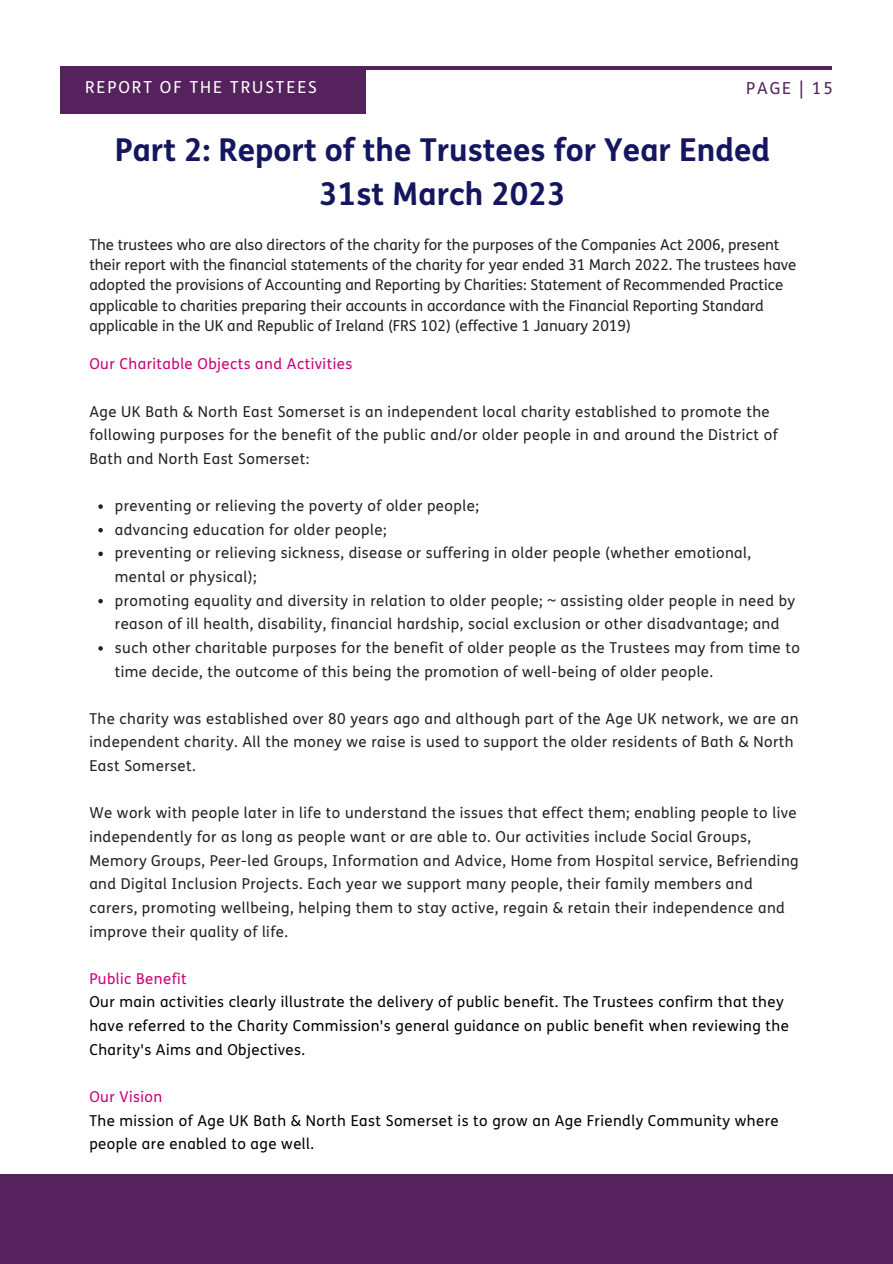
<style>
.page{position:relative;width:893px;height:1264px;background:#fff}
.page>*{position:absolute;margin:0;border:0;box-sizing:border-box;transform-origin:0 0}
.t1{font:700 31.5px/43.8px "FS Me";color:#141760;text-align:center}
.t2{font:16.5px "FS Me";letter-spacing:.12em;color:#fff}
.t3{font:16.5px "FS Me";letter-spacing:.12em;color:#55225d}
.t4{font:15px/23.7px "FS Me";letter-spacing:.03em;color:#222}
.t5{font:15px/20.2px "FS Me";color:#222}
.t6{font:15px/23.7px "FS Me";letter-spacing:.03em;color:#000}
.t7{font:15px "FS Me";letter-spacing:.03em;color:#cb007a}
</style>
<div class="page">
<hr style="left:61px;top:66px;width:770px;height:4px;background:#55225d">
<div style="left:61px;top:66px;width:304px;height:47px;background:#55225d"></div>
<div style="left:0;top:1174px;width:892px;height:89px;background:#55225d"></div>
<svg style="left:98px;top:504px;width:5px;height:5px"></svg>
<svg style="left:98px;top:528px;width:5px;height:4px"></svg>
<svg style="left:98px;top:551px;width:5px;height:5px"></svg>
<svg style="left:98px;top:599px;width:5px;height:4px"></svg>
<svg style="left:98px;top:646px;width:5px;height:4px"></svg>
<p class="t2" style="left:85px;top:78px;width:233px">REPORT OF THE TRUSTEES</p>
<p class="t3" style="left:746px;top:79px;width:88px">PAGE | 15</p>
<p class="t1" style="left:115px;top:129px;width:657px">Part 2: Report of the Trustees for Year Ended<br>31st March 2023</p>
<p class="t5" style="left:89px;top:235px;width:708px">The trustees who are also directors of the charity for the purposes of the Companies Act 2006, present their report with the financial statements of the charity for year ended 31 March 2022. The trustees have adopted the provisions of Accounting and Reporting by Charities: Statement of Recommended Practice applicable to charities preparing their accounts in accordance with the Financial Reporting Standard applicable in the UK and Republic of Ireland (FRS 102) (effective 1 January 2019)</p>
<p class="t7" style="left:89px;top:355px;width:264px">Our Charitable Objects and Activities</p>
<p class="t4" style="left:89px;top:400px;width:689px">Age UK Bath &amp; North East Somerset is an independent local charity established to promote the following purposes for the benefit of the public and/or older people in and around the District of<br>Bath and North East Somerset:</p>
<p class="t4" style="left:115px;top:494px;width:365px">preventing or relieving the poverty of older people;</p>
<p class="t4" style="left:115px;top:518px;width:273px">advancing education for older people;</p>
<p class="t4" style="left:115px;top:541px;width:637px">preventing or relieving sickness, disease or suffering in older people (whether emotional, mental or physical);</p>
<p class="t4" style="left:115px;top:589px;width:681px">promoting equality and diversity in relation to older people; ~ assisting older people in need by reason of ill health, disability, financial hardship, social exclusion or other disadvantage; and</p>
<p class="t4" style="left:115px;top:636px;width:686px">such other charitable purposes for the benefit of older people as the Trustees may from time to time decide, the outcome of this being the promotion of well-being of older people.</p>
<p class="t4" style="left:89px;top:707px;width:710px">The charity was established over 80 years ago and although part of the Age UK network, we are an independent charity. All the money we raise is used to support the older residents of Bath &amp; North<br>East Somerset.</p>
<p class="t4" style="left:89px;top:801px;width:710px">We work with people later in life to understand the issues that effect them; enabling people to live independently for as long as people want or are able to. Our activities include Social Groups, Memory Groups, Peer-led Groups, Information and Advice, Home from Hospital service, Befriending and Digital Inclusion Projects. Each year we support many people, their family members and carers, promoting wellbeing, helping them to stay active, regain &amp; retain their independence and improve their quality of life.</p>
<p class="t7" style="left:89px;top:970px;width:99px">Public Benefit</p>
<p class="t6" style="left:89px;top:990px;width:701px">Our main activities clearly illustrate the delivery of public benefit. The Trustees confirm that they have referred to the Charity Commission's general guidance on public benefit when reviewing the<br>Charity's Aims and Objectives.</p>
<p class="t7" style="left:89px;top:1088px;width:74px">Our Vision</p>
<p class="t6" style="left:89px;top:1108px;width:690px">The mission of Age UK Bath &amp; North East Somerset is to grow an Age Friendly Community where people are enabled to age well.</p>
</div>
